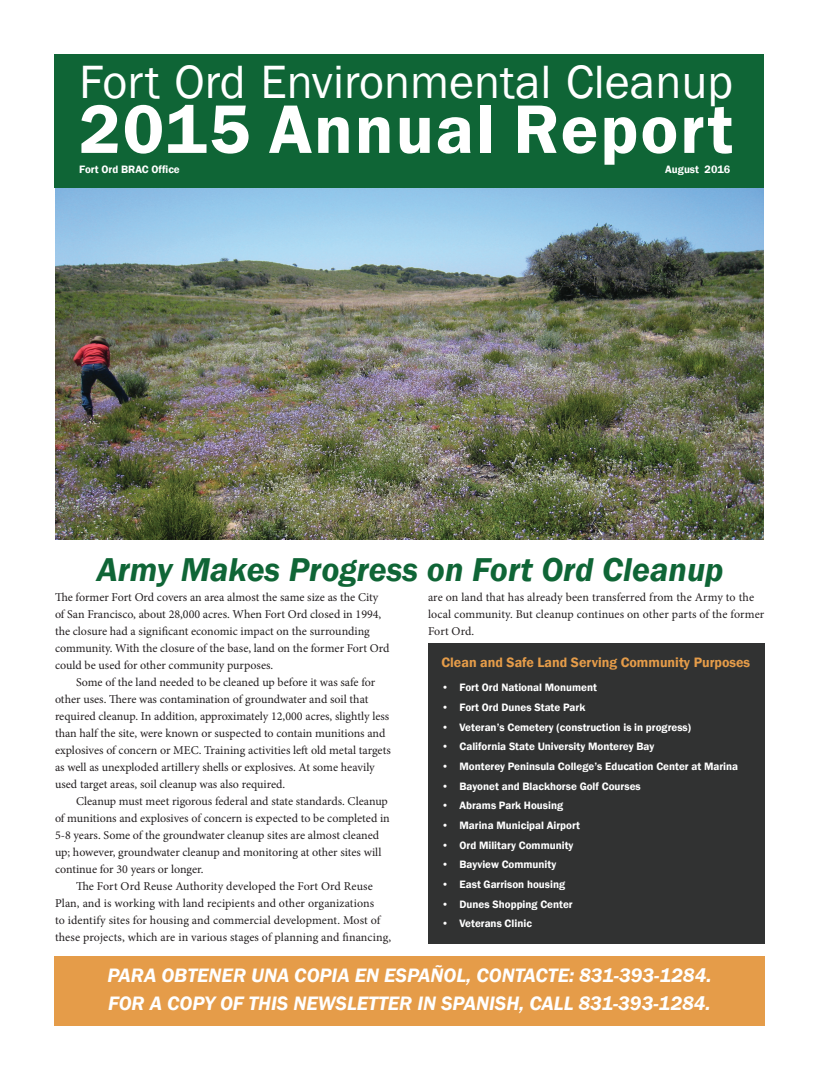
<style>
.page{position:relative;width:819px;height:1080px;background:#fff}
.page>*{position:absolute;margin:0;border:0;box-sizing:border-box;transform-origin:0 0}
.Head_56{font:600 71px "Franklin Gothic";letter-spacing:.025em;color:#fff}
.Head_56-2{font:48px "Franklin Gothic";color:#fff}
.Head_30{font:italic 600 34px "Franklin Gothic";color:#0f6536}
.Head_white{font:italic 600 20px/28px "Franklin Gothic";color:#fff}
.White_text{font:600 14px "Franklin Gothic";color:#e59c49}
.Body_text{font:12px/17px "Minion Pro";color:#231f20}
.Body_text_no_indent{font:12px/17px "Minion Pro";color:#231f20}
.List_text{font:600 11px "Franklin Gothic";color:#fff}
</style>
<div class="page">
<div style="left:54px;top:54px;width:710px;height:134px;background:#0f6536"></div>
<div style="left:54px;top:956px;width:711px;height:70px;background:#e59c49"></div>
<div style="left:428px;top:644px;width:337px;height:300px;background:#313232"></div>
<img style="left:56px;top:188px;width:708px;height:352px">
<p class="Head_56-2" style="left:79px;top:52px;width:655px">Fort Ord Environmental Cleanup</p>
<p class="Head_56" style="left:79px;top:85px;width:655px">2015 Annual Report</p>
<p class="List_text" style="left:79px;top:162px;width:102px">Fort Ord BRAC Office</p>
<p class="List_text" style="left:665px;top:162px;width:66px">August 2016</p>
<p class="Head_30" style="left:97px;top:547px;width:628px">Army Makes Progress on Fort Ord Cleanup</p>
<p class="Body_text_no_indent" style="left:55px;top:589px;width:336px">The former Fort Ord covers an area almost the same size as the City of San Francisco, about 28,000 acres. When Fort Ord closed in 1994, the closure had a significant economic impact on the surrounding community. With the closure of the base, land on the former Fort Ord could be used for other community purposes.</p>
<p class="Body_text" style="left:55px;top:674px;width:337px;text-indent:21px">Some of the land needed to be cleaned up before it was safe for other uses. There was contamination of groundwater and soil that required cleanup. In addition, approximately 12,000 acres, slightly less than half the site, were known or suspected to contain munitions and explosives of concern or MEC. Training activities left old metal targets as well as unexploded artillery shells or explosives. At some heavily used target areas, soil cleanup was also required.</p>
<p class="Body_text" style="left:55px;top:793px;width:336px;text-indent:21px">Cleanup must meet rigorous federal and state standards. Cleanup of munitions and explosives of concern is expected to be completed in 5-8 years. Some of the groundwater cleanup sites are almost cleaned up; however, groundwater cleanup and monitoring at other sites will continue for 30 years or longer.</p>
<p class="Body_text" style="left:55px;top:878px;width:338px;text-indent:21px">The Fort Ord Reuse Authority developed the Fort Ord Reuse Plan, and is working with land recipients and other organizations<br>to identify sites for housing and commercial development. Most of these projects, which are in various stages of planning and financing,</p>
<p class="Body_text" style="left:428px;top:589px;width:338px">are on land that has already been transferred from the Army to the local community. But cleanup continues on other parts of the former<br>Fort Ord.</p>
<p class="White_text" style="left:442px;top:654px;width:310px">Clean and Safe Land Serving Community Purposes</p>
<p class="List_text" style="left:442px;top:681px;width:157px">• Fort Ord National Monument</p>
<p class="List_text" style="left:442px;top:700px;width:145px">• Fort Ord Dunes State Park</p>
<p class="List_text" style="left:442px;top:720px;width:251px">• Veteran’s Cemetery (construction is in progress)</p>
<p class="List_text" style="left:442px;top:740px;width:214px">• California State University Monterey Bay</p>
<p class="List_text" style="left:442px;top:759px;width:298px">• Monterey Peninsula College’s Education Center at Marina</p>
<p class="List_text" style="left:442px;top:779px;width:201px">• Bayonet and Blackhorse Golf Courses</p>
<p class="List_text" style="left:442px;top:799px;width:123px">• Abrams Park Housing</p>
<p class="List_text" style="left:442px;top:818px;width:140px">• Marina Municipal Airport</p>
<p class="List_text" style="left:442px;top:838px;width:133px">• Ord Military Community</p>
<p class="List_text" style="left:442px;top:858px;width:116px">• Bayview Community</p>
<p class="List_text" style="left:442px;top:878px;width:125px">• East Garrison housing</p>
<p class="List_text" style="left:442px;top:897px;width:133px">• Dunes Shopping Center</p>
<p class="List_text" style="left:442px;top:917px;width:92px">• Veterans Clinic</p>
<p class="Head_white" style="left:107px;top:961px;width:606px">PARA OBTENER UNA COPIA EN ESPAÑOL, CONTACTE: 831-393-1284.<br>FOR A COPY OF THIS NEWSLETTER IN SPANISH, CALL 831-393-1284.</p>
</div>
